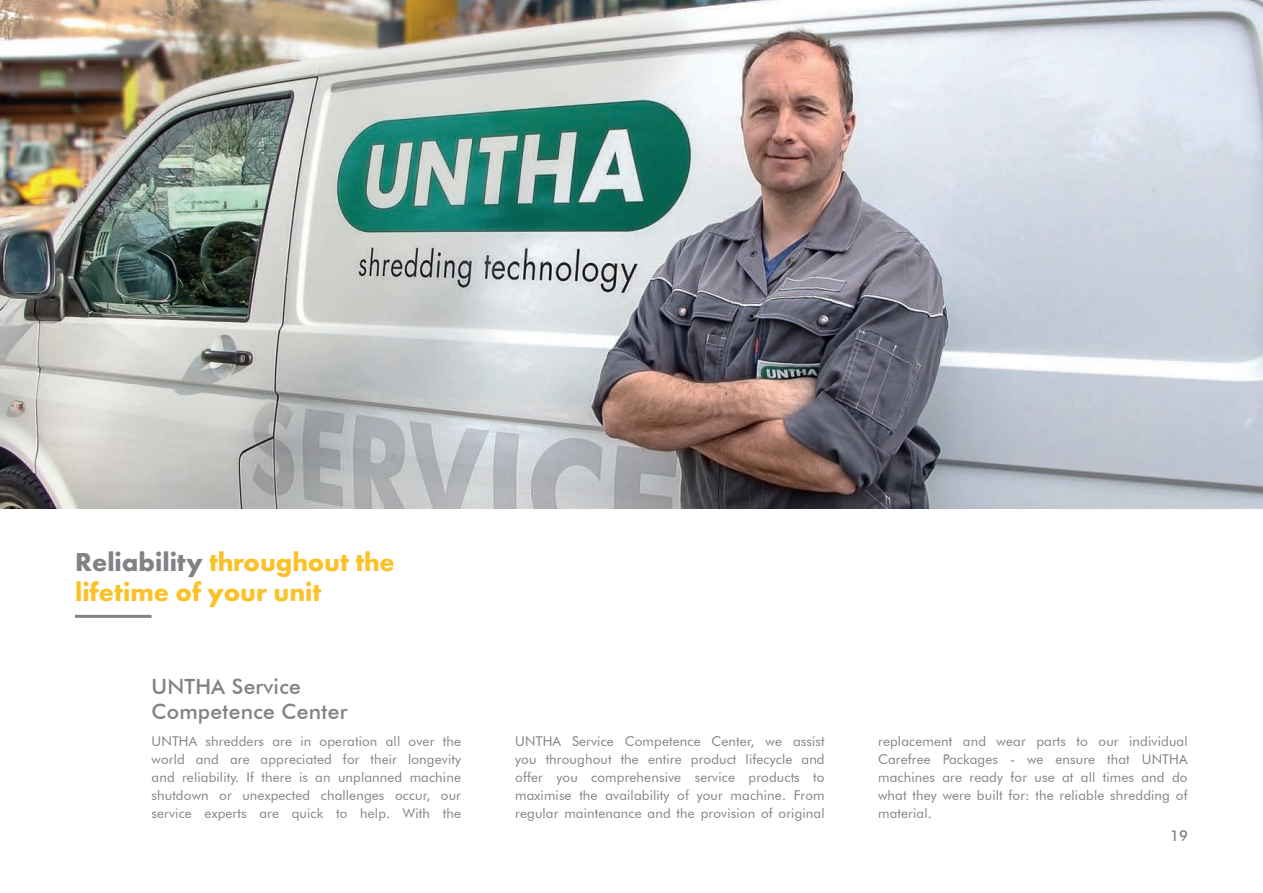
<style>
.page{position:relative;width:1263px;height:893px;background:#fff}
.page>*{position:absolute;margin:0;border:0;box-sizing:border-box;transform-origin:0 0}
.t1{font:700 27px/30px "Futura PT";color:#fac129}
.t2{font:500 21px/25.2px "Futura BT";letter-spacing:.01em;color:#808285}
.t3{font:500 15px "Futura BT";color:#808285}
.t4{font:13.5px/18px "Futura BT";letter-spacing:.01em;color:#808285;text-align:justify}
.s1{color:#808285}
</style>
<div class="page">
<img style="left:0;top:0;width:1263px;height:508px">
<hr style="left:75px;top:615px;width:77px;height:3px;background:#808285">
<h1 class="t1" style="left:75px;top:546px;width:321px"><span class="s1">Reliability</span> throughout the lifetime of your unit</h1>
<h2 class="t2" style="left:152px;top:674px;width:197px">UNTHA Service<br>Competence Center</h2>
<p class="t4" style="left:152px;top:732px;width:311px">UNTHA shredders are in operation all over the world and are appreciated for their longevity and reliability. If there is an unplanned machine shutdown or unexpected challenges occur, our service experts are quick to help. With the</p>
<p class="t4" style="left:515px;top:732px;width:311px">UNTHA Service Competence Center, we assist you throughout the entire product lifecycle and offer you comprehensive service products to maximise the availability of your machine. From regular maintenance and the provision of original</p>
<p class="t4" style="left:878px;top:732px;width:311px">replacement and wear parts to our individual Carefree Packages - we ensure that UNTHA machines are ready for use at all times and do what they were built for: the reliable shredding of material.</p>
<p class="t3" style="left:1170px;top:826px;width:20px">19</p>
</div>
